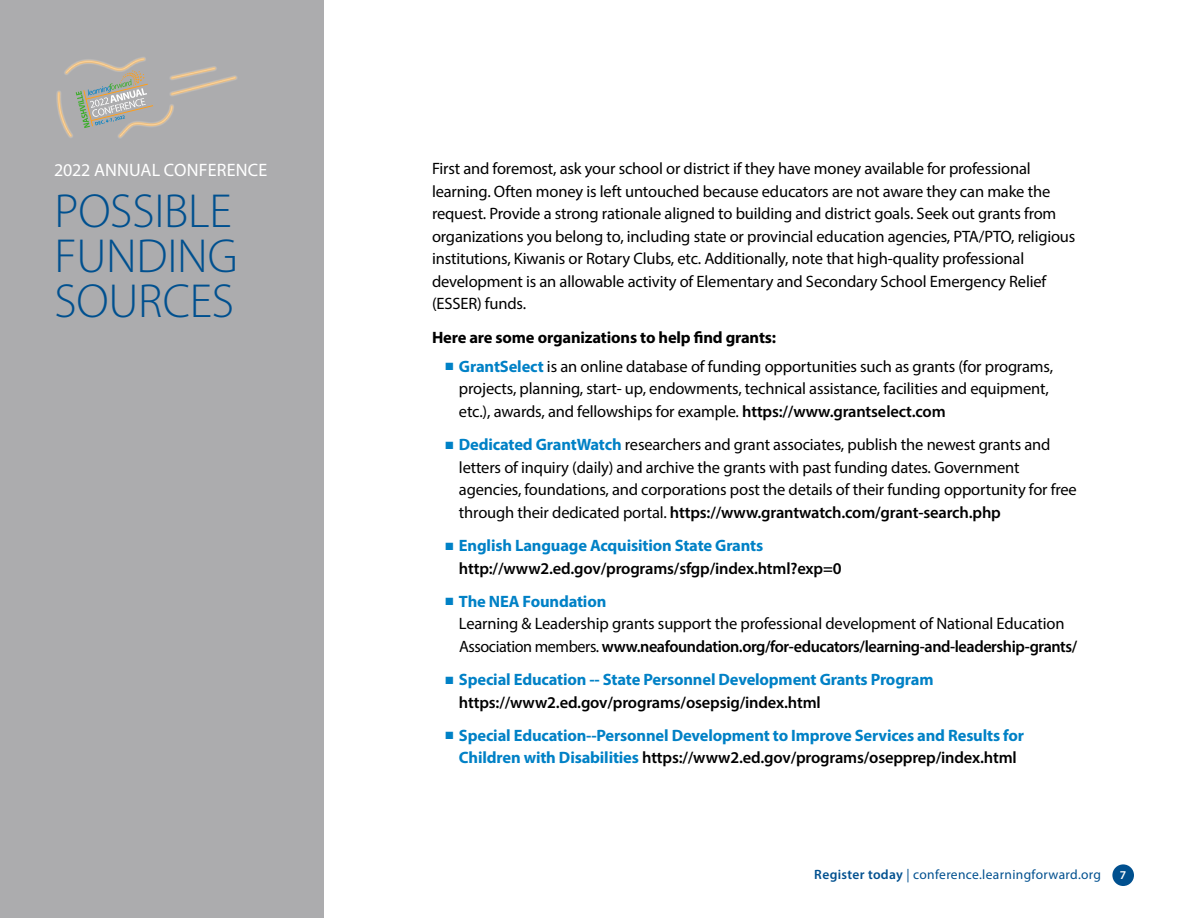
<style>
.page{position:relative;width:1188px;height:918px;background:#fff}
.page>*{position:absolute;margin:0;border:0;box-sizing:border-box;transform-origin:0 0}
.t1{font:300 48px/45px "Myriad Pro";letter-spacing:-.005em;color:#00508f}
.t2{font:18px "Myriad Pro";letter-spacing:.01em;color:#fff}
.t3{font:16.5px/22.5px "Myriad Pro";letter-spacing:-.01em;color:#000}
.t4{font:700 16.5px/22.5px "Myriad Pro";letter-spacing:-.01em;color:#0081c6}
.t5{font:600 16.5px/22.5px "Myriad Pro";letter-spacing:-.01em;color:#000}
.t6{font:700 16.5px "Myriad Pro";letter-spacing:-.01em;color:#000}
.t7{font:13.5px "Myriad Pro";letter-spacing:.025em;color:#00508f}
.t8{font:600 12px "Myriad Pro";color:#fff}
.s1{color:#0081c6}
.s2{font-weight:700;color:#0081c6}
.s3{font-weight:600}
.s4{font-weight:600;color:#000}
</style>
<div class="page">
<div style="left:0;top:0;width:324px;height:918px;background:#acacae"></div>
<img style="left:56px;top:57px;width:181px;height:81px">
<svg style="left:76px;top:70px;width:78px;height:58px"></svg>
<div style="left:1112px;top:864px;width:22px;height:22px;background:#00508f;border-radius:50%"></div>
<p class="t2" style="left:54px;top:158px;width:215px">2022 ANNUAL CONFERENCE</p>
<h1 class="t1" style="left:54px;top:190px;width:185px">POSSIBLE<br>FUNDING<br>SOURCES</h1>
<p class="t3" style="left:432px;top:157px;width:645px">First and foremost, ask your school or district if they have money available for professional learning. Often money is left untouched because educators are not aware they can make the request. Provide a strong rationale aligned to building and district goals. Seek out grants from organizations you belong to, including state or provincial education agencies, PTA/PTO, religious institutions, Kiwanis or Rotary Clubs, etc. Additionally, note that high-quality professional development is an allowable activity of Elementary and Secondary School Emergency Relief (ESSER) funds.</p>
<p class="t6" style="left:432px;top:326px;width:346px">Here are some organizations to help find grants:</p>
<p class="t3" style="left:459px;top:355px;width:596px;text-indent:-13px"><span class="s1">■</span> <span class="s2">GrantSelect</span> is an online database of funding opportunities such as grants (for programs, projects, planning, start- up, endowments, technical assistance, facilities and equipment, etc.), awards, and fellowships for example. <span class="s3">https://www.grantselect.com</span></p>
<p class="t3" style="left:459px;top:433px;width:619px;text-indent:-13px"><span class="s1">■</span> <span class="s2">Dedicated GrantWatch</span> researchers and grant associates, publish the newest grants and letters of inquiry (daily) and archive the grants with past funding dates. Government agencies, foundations, and corporations post the details of their funding opportunity for free through their dedicated portal. <span class="s3">https://www.grantwatch.com/grant-search.php</span></p>
<p class="t5" style="left:459px;top:534px;width:384px;text-indent:-13px"><span class="s1">■</span> <span class="s2">English Language Acquisition State Grants </span>http://www2.ed.gov/programs/sfgp/index.html?exp=0</p>
<p class="t3" style="left:459px;top:590px;width:620px;text-indent:-13px"><span class="s1">■</span> <span class="s2">The NEA Foundation<br></span>Learning &amp; Leadership grants support the professional development of National Education<br>Association members. <span class="s3">www.neafoundation.org/for-educators/learning-and-leadership-grants/</span></p>
<p class="t4" style="left:459px;top:668px;width:476px;text-indent:-13px">■ Special Education -- State Personnel Development Grants Program <span class="s4">https://www2.ed.gov/programs/osepsig/index.html</span></p>
<p class="t4" style="left:446px;top:724px;width:580px;text-align:center">■ Special Education--Personnel Development to Improve Services and Results for<br>Children with Disabilities <span class="s4">https://www2.ed.gov/programs/osepprep/index.html</span></p>
<p class="t7" style="left:814px;top:866px;width:288px"><span class="s3">Register today</span> | conference.learningforward.org</p>
<p class="t8" style="left:1120px;top:867px;width:8px">7</p>
</div>
